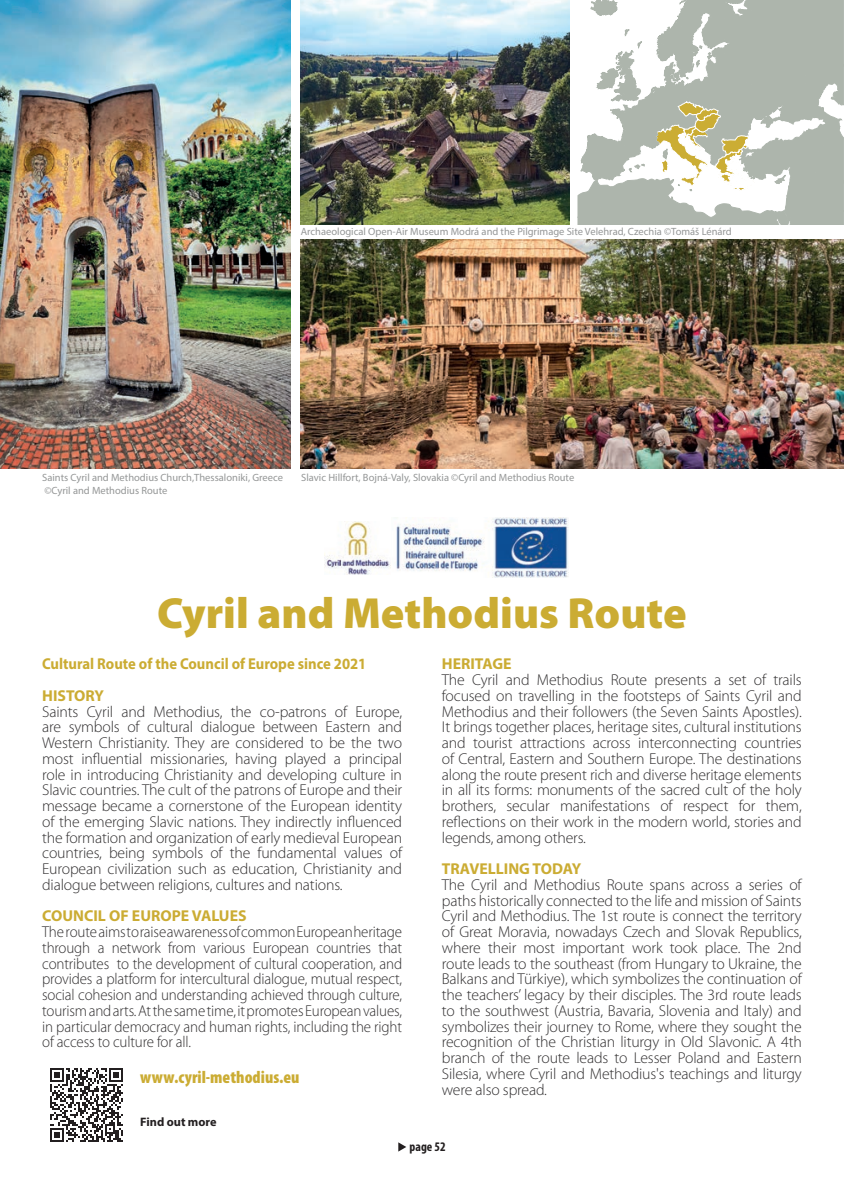
<style>
.page{position:relative;width:844px;height:1191px;background:#fff}
.page>*{position:absolute;margin:0;border:0;box-sizing:border-box;transform-origin:0 0}
.t1{font:900 43.75px "Myriad Pro";color:#cbac33}
.t2{font:900 condensed 17.5px "Myriad Pro";color:#cbac33}
.t3{font:300 15.75px/15.8px "Myriad Pro";letter-spacing:-.01em;color:#312f30;text-align:justify}
.t4{font:300 15.75px/15.8px "Myriad Pro";letter-spacing:-.01em;color:#312f30;text-align:justify;scale:.95 1}
.t5{font:700 15.75px/31.5px "Myriad Pro";color:#cbac33;scale:.93 1}
.t6{font:700 15.75px "Myriad Pro";color:#cbac33}
.t7{font:700 condensed 13.12px "Myriad Pro";color:#231f20}
.t8{font:700 12.25px "Myriad Pro";color:#231f20}
.t9{font:10.5px "Myriad Pro";color:#959797}
</style>
<div class="page">
<svg style="left:50px;top:1068px;width:73px;height:73px"></svg>
<svg style="left:577px;top:0;width:266px;height:225px"></svg>
<img style="left:301px;top:240px;width:542px;height:229px">
<img style="left:0;top:0;width:290px;height:469px">
<img style="left:324px;top:521px;width:66px;height:53px">
<img style="left:301px;top:0;width:268px;height:225px">
<img style="left:396px;top:517px;width:172px;height:60px">
<svg style="left:398px;top:1142px;width:8px;height:9px"></svg>
<p class="t9" style="left:301px;top:225px;width:432px">Archaeological Open-Air Museum Modrá and the Pilgrimage Site Velehrad, Czechia ©Tomáš Lénárd</p>
<p class="t9" style="left:42px;top:471px;width:242px">Saints Cyril and Methodius Church,Thessaloniki, Greece</p>
<p class="t9" style="left:301px;top:471px;width:274px">Slavic Hillfort, Bojná-Valy, Slovakia ©Cyril and Methodius Route</p>
<p class="t9" style="left:44px;top:483px;width:124px">©Cyril and Methodius Route</p>
<h1 class="t1" style="left:157px;top:584px;width:531px">Cyril and Methodius Route</h1>
<p class="t5" style="left:42px;top:648px;width:350px">Cultural Route of the Council of Europe since 2021<br>HISTORY</p>
<p class="t3" style="left:42px;top:703px;width:361px">Saints Cyril and Methodius, the co-patrons of Europe, are symbols of cultural dialogue between Eastern and Western Christianity. They are considered to be the two most influential missionaries, having played a principal role in introducing Christianity and developing culture in Slavic countries. The cult of the patrons of Europe and their message became a cornerstone of the European identity of the emerging Slavic nations. They indirectly influenced the formation and organization of early medieval European countries, being symbols of the fundamental values of European civilization such as education, Christianity and dialogue between religions, cultures and nations.</p>
<p class="t6" style="left:42px;top:906px;width:206px">COUNCIL OF EUROPE VALUES</p>
<p class="t4" style="left:42px;top:924px;width:380px">The route aims to raise awareness of common European heritage through a network from various European countries that contributes to the development of cultural cooperation, and provides a platform for intercultural dialogue, mutual respect, social cohesion and understanding achieved through culture, tourism and arts. At the same time, it promotes European values, in particular democracy and human rights, including the right of access to culture for all.</p>
<p class="t6" style="left:441px;top:654px;width:71px">HERITAGE</p>
<p class="t3" style="left:441px;top:672px;width:361px">The Cyril and Methodius Route presents a set of trails focused on travelling in the footsteps of Saints Cyril and Methodius and their followers (the Seven Saints Apostles).<br>It brings together places, heritage sites, cultural institutions and tourist attractions across interconnecting countries of Central, Eastern and Southern Europe. The destinations along the route present rich and diverse heritage elements in all its forms: monuments of the sacred cult of the holy brothers, secular manifestations of respect for them, reflections on their work in the modern world, stories and legends, among others.</p>
<p class="t6" style="left:441px;top:858px;width:141px">TRAVELLING TODAY</p>
<p class="t3" style="left:441px;top:877px;width:361px">The Cyril and Methodius Route spans across a series of paths historically connected to the life and mission of Saints Cyril and Methodius. The 1st route is connect the territory of Great Moravia, nowadays Czech and Slovak Republics, where their most important work took place. The 2nd route leads to the southeast (from Hungary to Ukraine, the Balkans and Türkiye), which symbolizes the continuation of the teachers’ legacy by their disciples. The 3rd route leads to the southwest (Austria, Bavaria, Slovenia and Italy) and symbolizes their journey to Rome, where they sought the recognition of the Christian liturgy in Old Slavonic. A 4th branch of the route leads to Lesser Poland and Eastern Silesia, where Cyril and Methodius's teachings and liturgy were also spread.</p>
<p class="t2" style="left:140px;top:1065px;width:161px">www.cyril-methodius.eu</p>
<p class="t8" style="left:140px;top:1113px;width:78px">Find out more</p>
<p class="t7" style="left:409px;top:1138px;width:38px">page 52</p>
</div>
